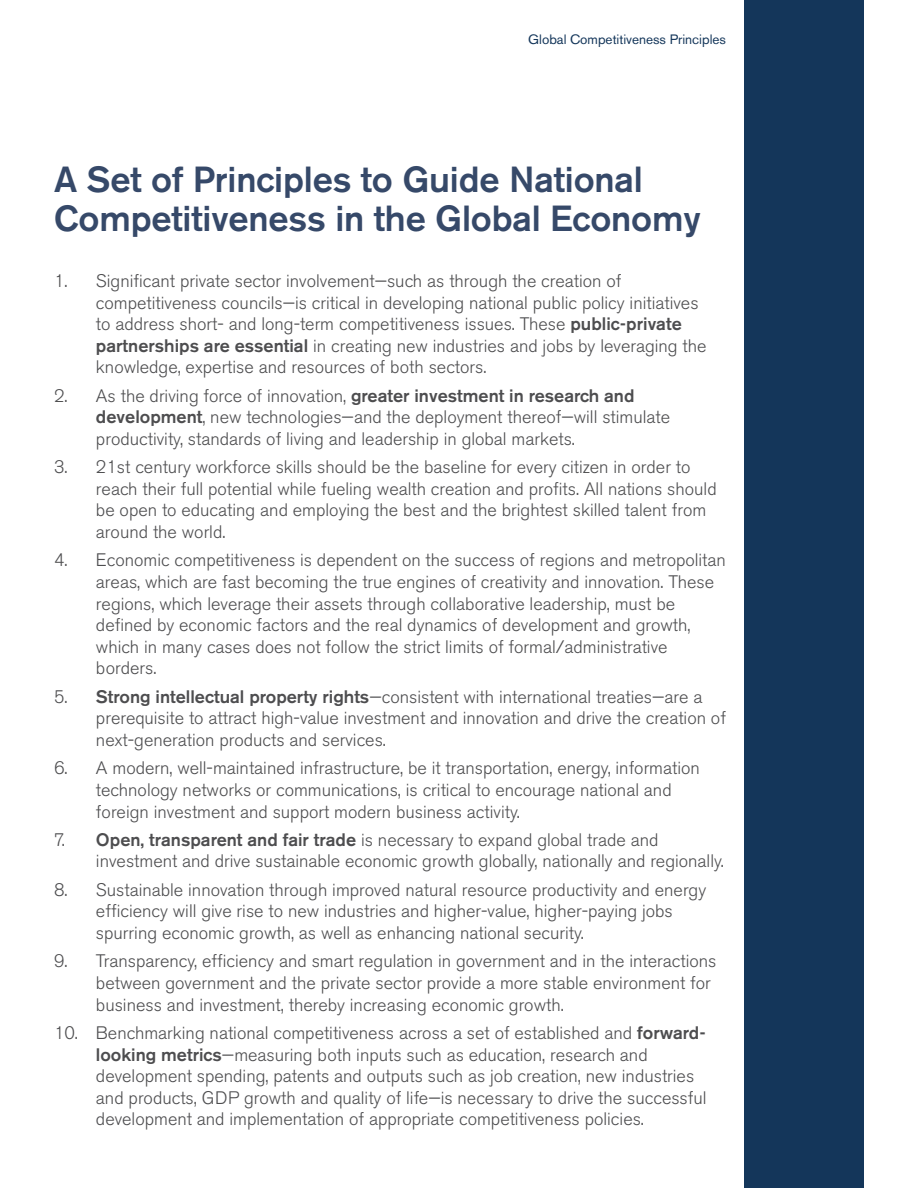
<style>
.page{position:relative;width:918px;height:1188px;background:#fff}
.page>*{position:absolute;margin:0;border:0;box-sizing:border-box;transform-origin:0 0}
.t1{font:500 36px/39px "Akzidenz Grotesk BE";letter-spacing:-.005em;color:#364969}
.t2{font:300 18px/21.6px "Akzidenz Grotesk BE";color:#4d4d4f}
.t3{font:13.5px "Akzidenz Grotesk BE";color:#14365a}
.s1{font-weight:500}
</style>
<div class="page">
<div style="left:744px;top:0;width:120px;height:1188px;background:#14365a"></div>
<p class="t3" style="left:528px;top:32px;width:199px">Global Competitiveness Principles</p>
<h1 class="t1" style="left:54px;top:160px;width:648px">A Set of Principles to Guide National<br>Competitiveness in the Global Economy</h1>
<p class="t2" style="left:96px;top:270px;width:612px;text-indent:-42px">1. Significant private sector involvement—such as through the creation of competitiveness councils—is critical in developing national public policy initiatives to address short- and long-term competitiveness issues. These <span class="s1">public-private partnerships are essential</span> in creating new industries and jobs by leveraging the knowledge, expertise and resources of both sectors.</p>
<p class="t2" style="left:96px;top:385px;width:576px;text-indent:-42px">2. As the driving force of innovation, <span class="s1">greater investment in research and development</span>, new technologies—and the deployment thereof—will stimulate productivity, standards of living and leadership in global markets.</p>
<p class="t2" style="left:96px;top:457px;width:622px;text-indent:-42px">3. 21st century workforce skills should be the baseline for every citizen in order to reach their full potential while fueling wealth creation and profits. All nations should be open to educating and employing the best and the brightest skilled talent from around the world.</p>
<p class="t2" style="left:96px;top:550px;width:631px;text-indent:-42px">4. Economic competitiveness is dependent on the success of regions and metropolitan areas, which are fast becoming the true engines of creativity and innovation. These regions, which leverage their assets through collaborative leadership, must be defined by economic factors and the real dynamics of development and growth, which in many cases does not follow the strict limits of formal/administrative borders.</p>
<p class="t2" style="left:96px;top:686px;width:631px;text-indent:-42px">5. <span class="s1">Strong intellectual property rights</span>—consistent with international treaties—are a prerequisite to attract high-value investment and innovation and drive the creation of next-generation products and services.</p>
<p class="t2" style="left:96px;top:758px;width:605px;text-indent:-42px">6. A modern, well-maintained infrastructure, be it transportation, energy, information technology networks or communications, is critical to encourage national and foreign investment and support modern business activity.</p>
<p class="t2" style="left:96px;top:829px;width:629px;text-indent:-42px">7. <span class="s1">Open, transparent and fair trade</span> is necessary to expand global trade and investment and drive sustainable economic growth globally, nationally and regionally.</p>
<p class="t2" style="left:96px;top:879px;width:612px;text-indent:-42px">8. Sustainable innovation through improved natural resource productivity and energy efficiency will give rise to new industries and higher-value, higher-paying jobs spurring economic growth, as well as enhancing national security.</p>
<p class="t2" style="left:96px;top:951px;width:622px;text-indent:-42px">9. Transparency, efficiency and smart regulation in government and in the interactions between government and the private sector provide a more stable environment for business and investment, thereby increasing economic growth.</p>
<p class="t2" style="left:96px;top:1022px;width:612px;text-indent:-42px">10. Benchmarking national competitiveness across a set of established and <span class="s1">forward&shy;looking metrics</span>—measuring both inputs such as education, research and development spending, patents and outputs such as job creation, new industries and products, GDP growth and quality of life—is necessary to drive the successful development and implementation of appropriate competitiveness policies.</p>
</div>
